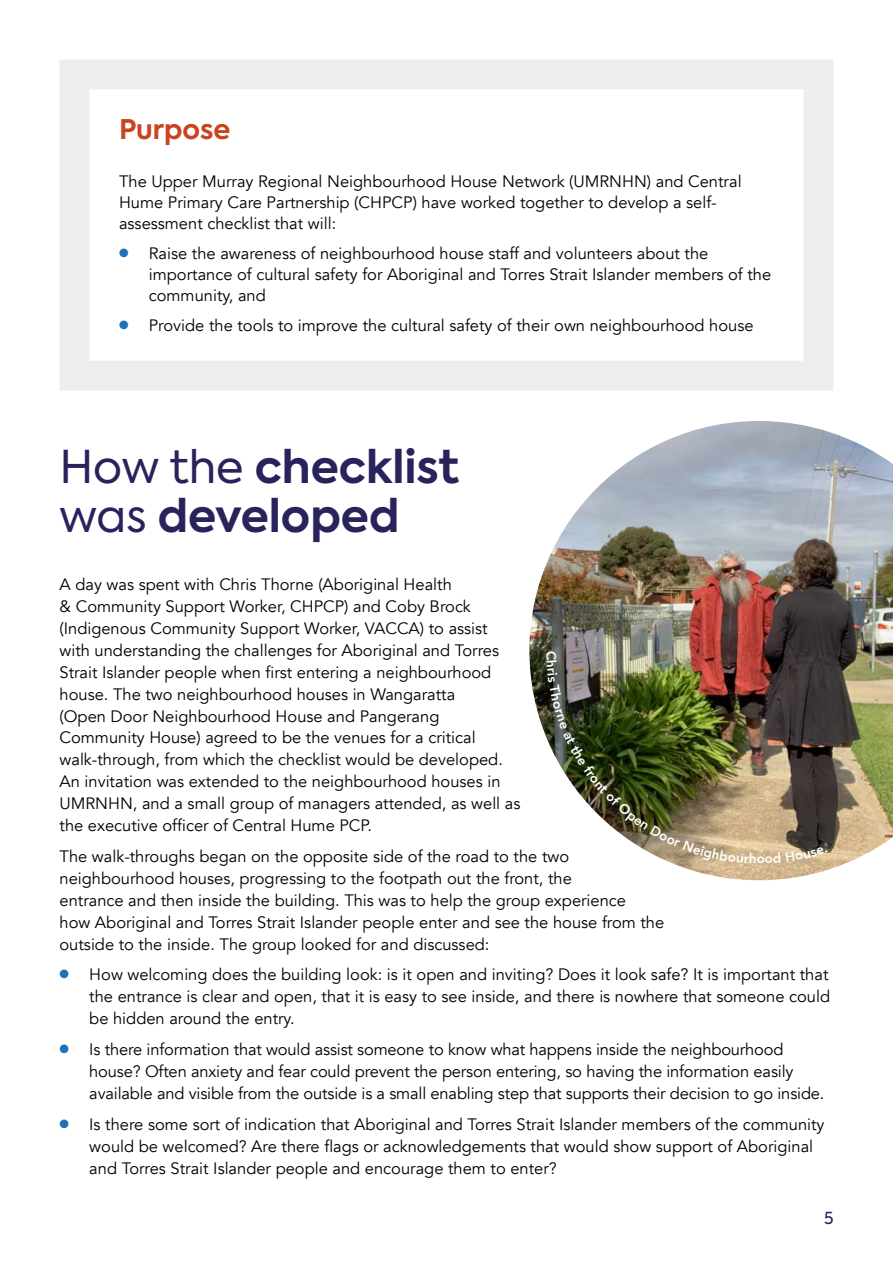
<style>
.page{position:relative;width:893px;height:1263px;background:#fff}
.page>*{position:absolute;margin:0;border:0;box-sizing:border-box;transform-origin:0 0}
.t1{font:700 45px/48.9px "Axiforma";color:#29235c}
.t2{font:700 27px "Axiforma";color:#c9441e}
.t3{font:16.5px/21.9px "Avenir";color:#000}
.t4{font:16.5px "Axiforma";color:#29235c}
.s1{color:#1d71b8}
.s2{font-weight:400}
</style>
<div class="page">
<div style="left:60px;top:60px;width:773px;height:331px;border:30px solid #ecedee"></div>
<img style="left:529px;top:421px;width:364px;height:459px">
<img style="left:546px;top:651px;width:282px;height:212px">
<h2 class="t2" style="left:119px;top:111px;width:113px">Purpose</h2>
<p class="t3" style="left:119px;top:171px;width:624px;line-height:21px">The Upper Murray Regional Neighbourhood House Network (UMRNHN) and Central<br>Hume Primary Care Partnership (CHPCP) have worked together to develop a self&shy;assessment checklist that will:</p>
<p class="t3" style="left:149px;top:243px;width:624px;line-height:21px;text-indent:-30px"><span class="s1">●</span> Raise the awareness of neighbourhood house staff and volunteers about the importance of cultural safety for Aboriginal and Torres Strait Islander members of the community, and</p>
<p class="t3" style="left:119px;top:315px;width:636px"><span class="s1">●</span> Provide the tools to improve the cultural safety of their own neighbourhood house</p>
<h1 class="t1" style="left:60px;top:443px;width:401px"><span class="s2">How the</span> checklist <span class="s2">was</span> developed</h1>
<p class="t3" style="left:60px;top:574px;width:462px">A day was spent with Chris Thorne (Aboriginal Health<br>&amp; Community Support Worker, CHPCP) and Coby Brock (Indigenous Community Support Worker, VACCA) to assist with understanding the challenges for Aboriginal and Torres Strait Islander people when first entering a neighbourhood house. The two neighbourhood houses in Wangaratta<br>(Open Door Neighbourhood House and Pangerang Community House) agreed to be the venues for a critical walk-through, from which the checklist would be developed.<br>An invitation was extended to the neighbourhood houses in UMRNHN, and a small group of managers attended, as well as the executive officer of Central Hume PCP.</p>
<p class="t3" style="left:60px;top:846px;width:606px">The walk-throughs began on the opposite side of the road to the two neighbourhood houses, progressing to the footpath out the front, the<br>entrance and then inside the building. This was to help the group experience<br>how Aboriginal and Torres Strait Islander people enter and see the house from the outside to the inside. The group looked for and discussed:</p>
<p class="t3" style="left:89px;top:964px;width:742px;text-align:justify;text-indent:-30px"><span class="s1">●</span> How welcoming does the building look: is it open and inviting? Does it look safe? It is important that the entrance is clear and open, that it is easy to see inside, and there is nowhere that someone could be hidden around the entry.</p>
<p class="t3" style="left:89px;top:1039px;width:737px;text-indent:-30px"><span class="s1">●</span> Is there information that would assist someone to know what happens inside the neighbourhood house? Often anxiety and fear could prevent the person entering, so having the information easily available and visible from the outside is a small enabling step that supports their decision to go inside.</p>
<p class="t3" style="left:89px;top:1113px;width:737px;text-indent:-30px"><span class="s1">●</span> Is there some sort of indication that Aboriginal and Torres Strait Islander members of the community would be welcomed? Are there flags or acknowledgements that would show support of Aboriginal and Torres Strait Islander people and encourage them to enter?</p>
<p class="t4" style="left:824px;top:1208px;width:11px">5</p>
</div>
